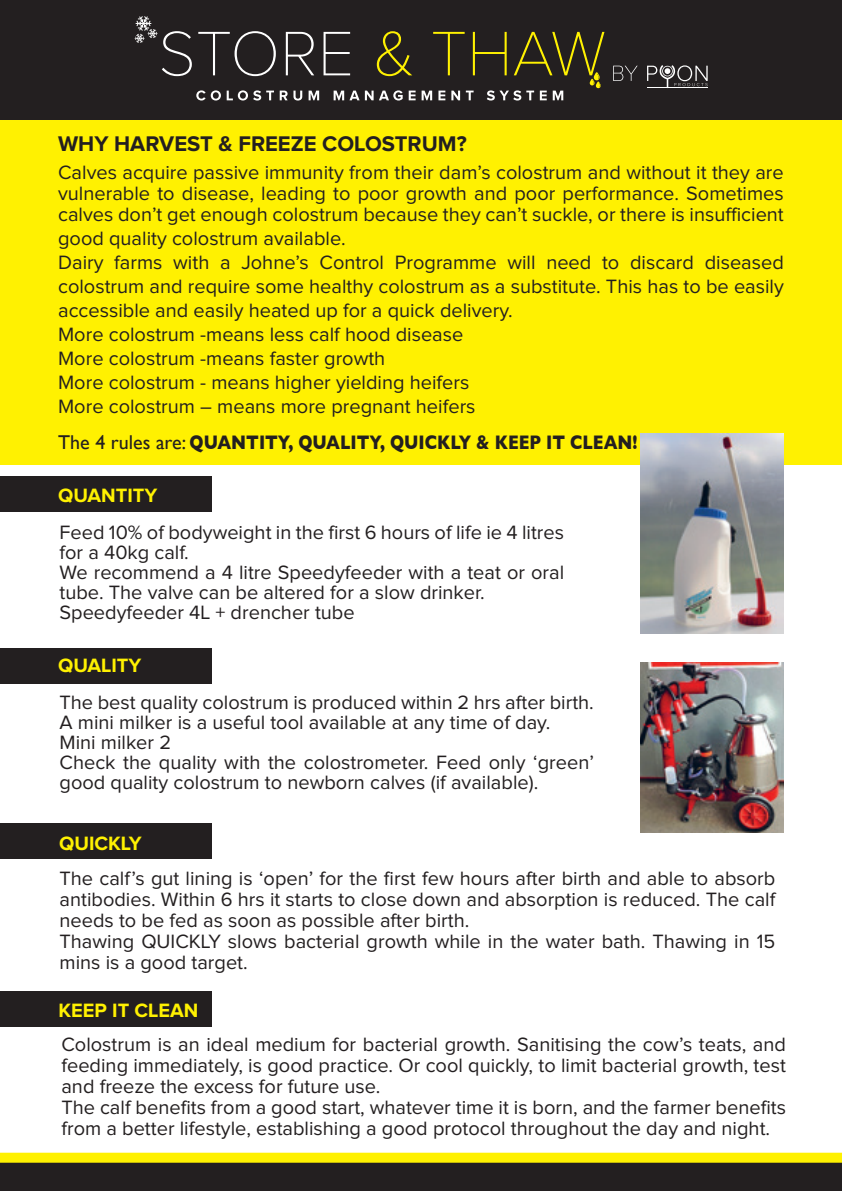
<style>
.page{position:relative;width:842px;height:1191px;background:#fff}
.page>*{position:absolute;margin:0;border:0;box-sizing:border-box;transform-origin:0 0}
.t1{font:700 22px "Proxima Nova";color:#231f20}
.t2{font:20px/21px "Proxima Nova";color:#231f20}
.t3{font:700 20px "Gill Sans";color:#231f20;scale:.83 1}
.t4{font:700 20px "Proxima Nova";color:#fff101}
.s1{font-weight:400}
</style>
<div class="page">
<svg style="left:0;top:1152px;width:842px;height:39px;background:#5f581c"></svg>
<div style="left:0;top:119px;width:842px;height:345px;background:#fff101"></div>
<div style="left:0;top:990px;width:211px;height:36px;background:#231f20"></div>
<img style="left:641px;top:433px;width:143px;height:200px">
<img style="left:641px;top:662px;width:143px;height:170px">
<div style="left:0;top:476px;width:211px;height:36px;background:#231f20"></div>
<div style="left:0;top:648px;width:211px;height:36px;background:#231f20"></div>
<div style="left:0;top:823px;width:211px;height:35px;background:#231f20"></div>
<div style="left:0;top:0;width:842px;height:119px;background:#231f20"></div>
<hr style="left:647px;top:88px;width:61px;height:1px;background:#fff">
<svg style="left:647px;top:65px;width:61px;height:23px"></svg>
<svg style="left:613px;top:66px;width:25px;height:15px"></svg>
<svg style="left:135px;top:16px;width:57px;height:60px"></svg>
<svg style="left:198px;top:31px;width:78px;height:45px"></svg>
<svg style="left:286px;top:32px;width:28px;height:43px"></svg>
<svg style="left:324px;top:32px;width:26px;height:43px"></svg>
<svg style="left:377px;top:31px;width:35px;height:45px"></svg>
<svg style="left:196px;top:90px;width:25px;height:10px"></svg>
<svg style="left:227px;top:90px;width:47px;height:10px"></svg>
<svg style="left:280px;top:91px;width:22px;height:9px"></svg>
<svg style="left:309px;top:91px;width:10px;height:9px"></svg>
<svg style="left:334px;top:90px;width:69px;height:10px"></svg>
<svg style="left:409px;top:91px;width:7px;height:9px"></svg>
<svg style="left:422px;top:32px;width:182px;height:68px"></svg>
<p class="t1" style="left:58px;top:133px;width:410px">WHY HARVEST &amp; FREEZE COLOSTRUM?</p>
<p class="t2" style="left:58px;top:162px;width:727px;text-align:justify">Calves acquire passive immunity from their dam’s colostrum and without it they are vulnerable to disease, leading to poor growth and poor performance. Sometimes calves don’t get enough colostrum because they can’t suckle, or there is insufficient</p>
<p class="t2" style="left:58px;top:227px;width:727px;line-height:24px">good quality colostrum available.<br>Dairy farms with a Johne’s Control Programme will need to discard diseased colostrum and require some healthy colostrum as a substitute. This has to be easily accessible and easily heated up for a quick delivery.<br>More colostrum -means less calf hood disease<br>More colostrum -means faster growth<br>More colostrum - means higher yielding heifers<br>More colostrum – means more pregnant heifers</p>
<p class="t3" style="left:58px;top:426px;width:700px"><span class="s1">The 4 rules are:</span> QUANTITY, QUALITY, QUICKLY &amp; KEEP IT CLEAN!</p>
<p class="t4" style="left:58px;top:486px;width:101px">QUANTITY</p>
<p class="t2" style="left:60px;top:523px;width:506px;line-height:20px">Feed 10% of bodyweight in the first 6 hours of life ie 4 litres for a 40kg calf.<br>We recommend a 4 litre Speedyfeeder with a teat or oral tube. The valve can be altered for a slow drinker.<br>Speedyfeeder 4L + drencher tube</p>
<p class="t4" style="left:58px;top:656px;width:85px">QUALITY</p>
<p class="t2" style="left:60px;top:693px;width:536px;line-height:20px">The best quality colostrum is produced within 2 hrs after birth.<br>A mini milker is a useful tool available at any time of day.<br>Mini milker 2<br>Check the quality with the colostrometer. Feed only ‘green’ good quality colostrum to newborn calves (if available).</p>
<p class="t4" style="left:59px;top:834px;width:84px">QUICKLY</p>
<p class="t2" style="left:60px;top:868px;width:717px">The calf’s gut lining is ‘open’ for the first few hours after birth and able to absorb antibodies. Within 6 hrs it starts to close down and absorption is reduced. The calf needs to be fed as soon as possible after birth.<br>Thawing QUICKLY slows bacterial growth while in the water bath. Thawing in 15 mins is a good target.</p>
<p class="t4" style="left:59px;top:1001px;width:141px">KEEP IT CLEAN</p>
<p class="t2" style="left:61px;top:1035px;width:726px">Colostrum is an ideal medium for bacterial growth. Sanitising the cow’s teats, and feeding immediately, is good practice. Or cool quickly, to limit bacterial growth, test and freeze the excess for future use.<br>The calf benefits from a good start, whatever time it is born, and the farmer benefits from a better lifestyle, establishing a good protocol throughout the day and night.</p>
</div>
